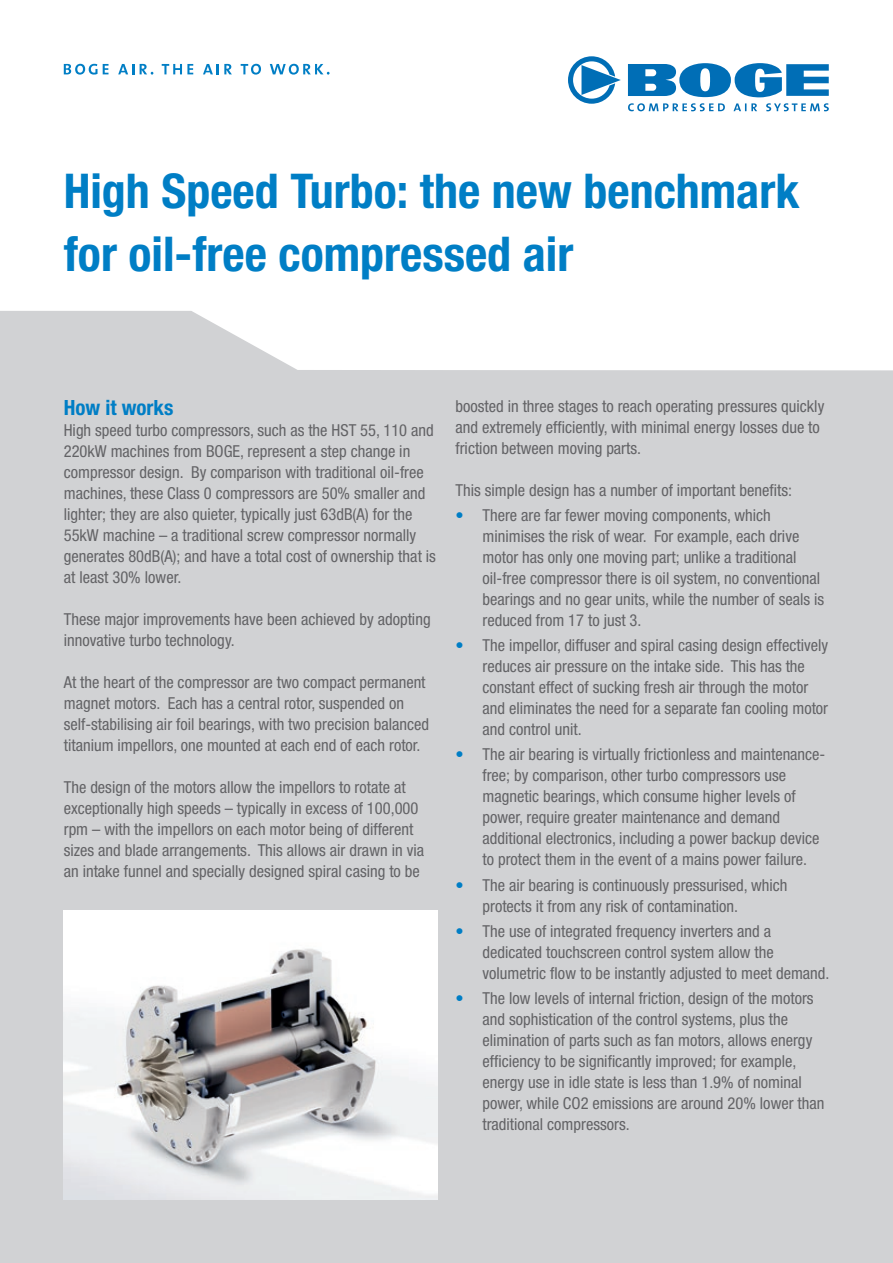
<style>
.page{position:relative;width:893px;height:1263px;background:#fff}
.page>*{position:absolute;margin:0;border:0;box-sizing:border-box;transform-origin:0 0}
.t1{font:700 condensed 48px/63px "Helvetica Neue LT Std";color:#007ec5}
.Body_sub_headers{font:700 condensed 21px "Helvetica Neue LT Std";color:#007ec5}
.body{font:condensed 16.5px/21px "Helvetica Neue LT Std";color:#636366}
.s1{color:#007ec5}
</style>
<div class="page">
<div style="left:0;top:627px;width:893px;height:636px;background:#d1d2d4"></div>
<svg style="left:0;top:311px;width:893px;height:316px;background:#d7d8d9"></svg>
<svg style="left:568px;top:56px;width:53px;height:48px"></svg>
<svg style="left:628px;top:103px;width:201px;height:8px"></svg>
<svg style="left:628px;top:63px;width:201px;height:34px"></svg>
<svg style="left:64px;top:64px;width:45px;height:11px"></svg>
<svg style="left:118px;top:64px;width:16px;height:10px"></svg>
<svg style="left:140px;top:64px;width:13px;height:11px"></svg>
<svg style="left:162px;top:64px;width:31px;height:10px"></svg>
<svg style="left:203px;top:64px;width:29px;height:10px"></svg>
<svg style="left:241px;top:64px;width:20px;height:11px"></svg>
<svg style="left:270px;top:64px;width:60px;height:11px"></svg>
<img style="left:64px;top:910px;width:373px;height:289px">
<h1 class="t1" style="left:64px;top:159px;width:737px">High Speed Turbo: the new benchmark for oil-free compressed air</h1>
<p class="Body_sub_headers" style="left:64px;top:394px;width:111px">How it works</p>
<p class="body" style="left:64px;top:419px;width:374px">High speed turbo compressors, such as the HST 55, 110 and 220kW machines from BOGE, represent a step change in compressor design. By comparison with traditional oil-free machines, these Class 0 compressors are 50% smaller and lighter; they are also quieter, typically just 63dB(A) for the 55kW machine – a traditional screw compressor normally generates 80dB(A); and have a total cost of ownership that is at least 30% lower.</p>
<p class="body" style="left:64px;top:608px;width:368px">These major improvements have been achieved by adopting innovative turbo technology.</p>
<p class="body" style="left:64px;top:671px;width:367px">At the heart of the compressor are two compact permanent magnet motors. Each has a central rotor, suspended on self-stabilising air foil bearings, with two precision balanced titanium impellors, one mounted at each end of each rotor.</p>
<p class="body" style="left:64px;top:776px;width:362px">The design of the motors allow the impellors to rotate at exceptionally high speeds – typically in excess of 100,000 rpm – with the impellors on each motor being of different sizes and blade arrangements. This allows air drawn in via an intake funnel and specially designed spiral casing to be</p>
<p class="body" style="left:455px;top:395px;width:370px">boosted in three stages to reach operating pressures quickly and extremely efficiently, with minimal energy losses due to friction between moving parts.</p>
<p class="body" style="left:455px;top:479px;width:338px">This simple design has a number of important benefits:</p>
<p class="body" style="left:482px;top:504px;width:343px;text-indent:-27px"><span class="s1">•</span> There are far fewer moving components, which minimises the risk of wear. For example, each drive motor has only one moving part; unlike a traditional oil-free compressor there is oil system, no conventional bearings and no gear units, while the number of seals is reduced from 17 to just 3.</p>
<p class="body" style="left:482px;top:635px;width:347px;text-indent:-27px"><span class="s1">•</span> The impellor, diffuser and spiral casing design effectively reduces air pressure on the intake side. This has the constant effect of sucking fresh air through the motor and eliminates the need for a separate fan cooling motor and control unit.</p>
<p class="body" style="left:482px;top:744px;width:344px;text-indent:-27px"><span class="s1">•</span> The air bearing is virtually frictionless and maintenance&shy;free; by comparison, other turbo compressors use magnetic bearings, which consume higher levels of power, require greater maintenance and demand additional electronics, including a power backup device to protect them in the event of a mains power failure.</p>
<p class="body" style="left:482px;top:874px;width:307px;text-indent:-27px"><span class="s1">•</span> The air bearing is continuously pressurised, which protects it from any risk of contamination.</p>
<p class="body" style="left:482px;top:920px;width:348px;text-indent:-27px"><span class="s1">•</span> The use of integrated frequency inverters and a dedicated touchscreen control system allow the volumetric flow to be instantly adjusted to meet demand.</p>
<p class="body" style="left:482px;top:988px;width:343px;text-indent:-27px"><span class="s1">•</span> The low levels of internal friction, design of the motors and sophistication of the control systems, plus the elimination of parts such as fan motors, allows energy efficiency to be significantly improved; for example, energy use in idle state is less than 1.9% of nominal power, while CO2 emissions are around 20% lower than traditional compressors.</p>
</div>
